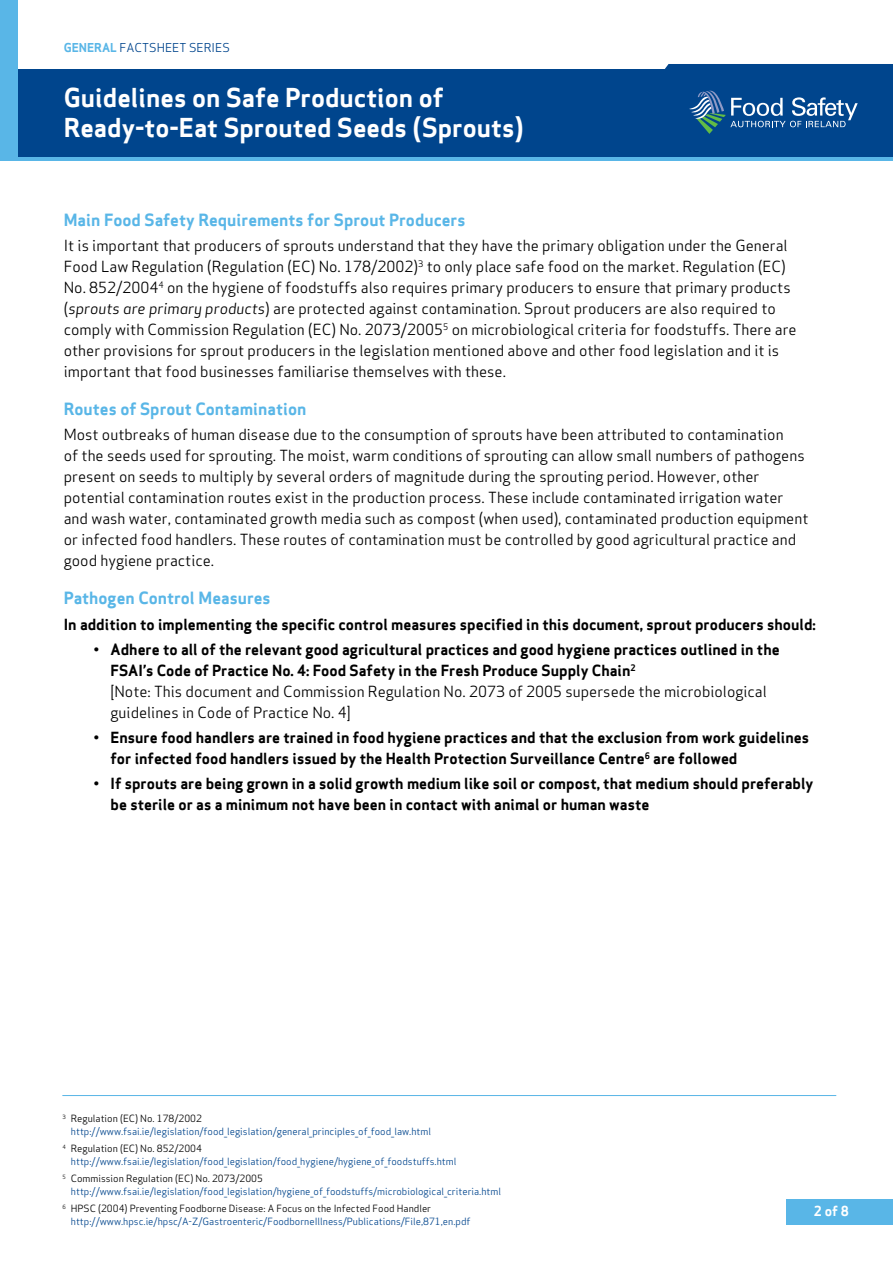
<style>
.page{position:relative;width:893px;height:1263px;background:#fff}
.page>*{position:absolute;margin:0;border:0;box-sizing:border-box;transform-origin:0 0}
.t1{font:25.5px/30px "Apex Sans Bold T";color:#fff}
.t2{font:16.5px "Apex Sans Bold T";color:#59b6e7}
.t3{font:15px/21px "Apex Sans Book T";color:#000}
.t4{font:15px/21px "Apex Sans Bold T";color:#000}
.t5{font:13.5px "Apex Sans Bold T";color:#fff}
.t6{font:12px "Apex Sans Book T";color:#00458d}
.t7{font:9.75px/12.8px "Apex Sans Book T";color:#00458d}
.s1{font-family:"Apex Sans Bold T";color:#59b6e7}
.s2{font-family:"Apex Sans Book Italic T"}
.s3{font-family:"Apex Sans Book T"}
.s4{color:#000}
</style>
<div class="page">
<div style="left:787px;top:1199px;width:106px;height:26px;background:#59b6e7"></div>
<div style="left:0;top:70px;width:893px;height:87px;background:#00458d"></div>
<svg style="left:599px;top:64px;width:294px;height:70px"></svg>
<hr style="left:0;top:157px;width:893px;height:3px;background:#59b6e7">
<div style="left:0;top:0;width:17px;height:158px;background:#59b6e7"></div>
<hr style="left:62px;top:1095px;width:774px;height:1px;background:#59b6e7">
<p class="t6" style="left:64px;top:40px;width:168px"><span class="s1">GENERAL</span> FACTSHEET SERIES</p>
<h1 class="t1" style="left:64px;top:83px;width:462px">Guidelines on Safe Production of<br>Ready-to-Eat Sprouted Seeds (Sprouts)</h1>
<p class="t2" style="left:64px;top:209px;width:403px">Main Food Safety Requirements for Sprout Producers</p>
<p class="t3" style="left:64px;top:235px;width:734px">It is important that producers of sprouts understand that they have the primary obligation under the General Food Law Regulation (Regulation (EC) No. 178/2002)<sup>3</sup> to only place safe food on the market. Regulation (EC)<br>No. 852/2004<sup>4</sup> on the hygiene of foodstuffs also requires primary producers to ensure that primary products (<span class="s2">sprouts are primary products</span>) are protected against contamination. Sprout producers are also required to comply with Commission Regulation (EC) No. 2073/2005<sup>5</sup> on microbiological criteria for foodstuffs. There are other provisions for sprout producers in the legislation mentioned above and other food legislation and it is important that food businesses familiarise themselves with these.</p>
<p class="t2" style="left:64px;top:398px;width:244px">Routes of Sprout Contamination</p>
<p class="t3" style="left:64px;top:424px;width:746px">Most outbreaks of human disease due to the consumption of sprouts have been attributed to contamination<br>of the seeds used for sprouting. The moist, warm conditions of sprouting can allow small numbers of pathogens present on seeds to multiply by several orders of magnitude during the sprouting period. However, other potential contamination routes exist in the production process. These include contaminated irrigation water and wash water, contaminated growth media such as compost (when used), contaminated production equipment or infected food handlers. These routes of contamination must be controlled by good agricultural practice and good hygiene practice.</p>
<p class="t2" style="left:64px;top:587px;width:208px">Pathogen Control Measures</p>
<p class="t4" style="left:64px;top:613px;width:754px">In addition to implementing the specific control measures specified in this document, sprout producers should:</p>
<p class="t4" style="left:111px;top:639px;width:671px;text-indent:-17px"><span class="s3">•</span> Adhere to all of the relevant good agricultural practices and good hygiene practices outlined in the<br>FSAI’s Code of Practice No. 4: Food Safety in the Fresh Produce Supply Chain<sup>2</sup></p>
<p class="t3" style="left:111px;top:681px;width:658px">[Note: This document and Commission Regulation No. 2073 of 2005 supersede the microbiological guidelines in Code of Practice No. 4]</p>
<p class="t4" style="left:111px;top:727px;width:700px;text-indent:-17px"><span class="s3">•</span> Ensure food handlers are trained in food hygiene practices and that the exclusion from work guidelines for infected food handlers issued by the Health Protection Surveillance Centre<sup>6</sup> are followed</p>
<p class="t4" style="left:111px;top:773px;width:704px;text-indent:-17px"><span class="s3">•</span> If sprouts are being grown in a solid growth medium like soil or compost, that medium should preferably be sterile or as a minimum not have been in contact with animal or human waste</p>
<p class="t7" style="left:71px;top:1112px;width:362px;text-indent:-9px"><sup>3</sup> <span class="s4">Regulation (EC) No. 178/2002 </span>http://www.fsai.ie/legislation/food_legislation/general_principles_of_food_law.html</p>
<p class="t7" style="left:71px;top:1142px;width:387px;text-indent:-9px"><sup>4</sup> <span class="s4">Regulation (EC) No. 852/2004 </span>http://www.fsai.ie/legislation/food_legislation/food_hygiene/hygiene_of_foodstuffs.html</p>
<p class="t7" style="left:71px;top:1172px;width:432px;text-indent:-9px"><sup>5</sup> <span class="s4">Commission Regulation (EC) No. 2073/2005 </span>http://www.fsai.ie/legislation/food_legislation/hygiene_of_foodstuffs/microbiological_criteria.html</p>
<p class="t7" style="left:71px;top:1202px;width:401px;text-indent:-8px"><sup>6</sup> <span class="s4">HPSC (2004) Preventing Foodborne Disease: A Focus on the Infected Food Handler </span>http://www.hpsc.ie/hpsc/A-Z/Gastroenteric/FoodborneIllness/Publications/File,871,en.pdf</p>
<p class="t5" style="left:814px;top:1202px;width:37px">2 of 8</p>
</div>
